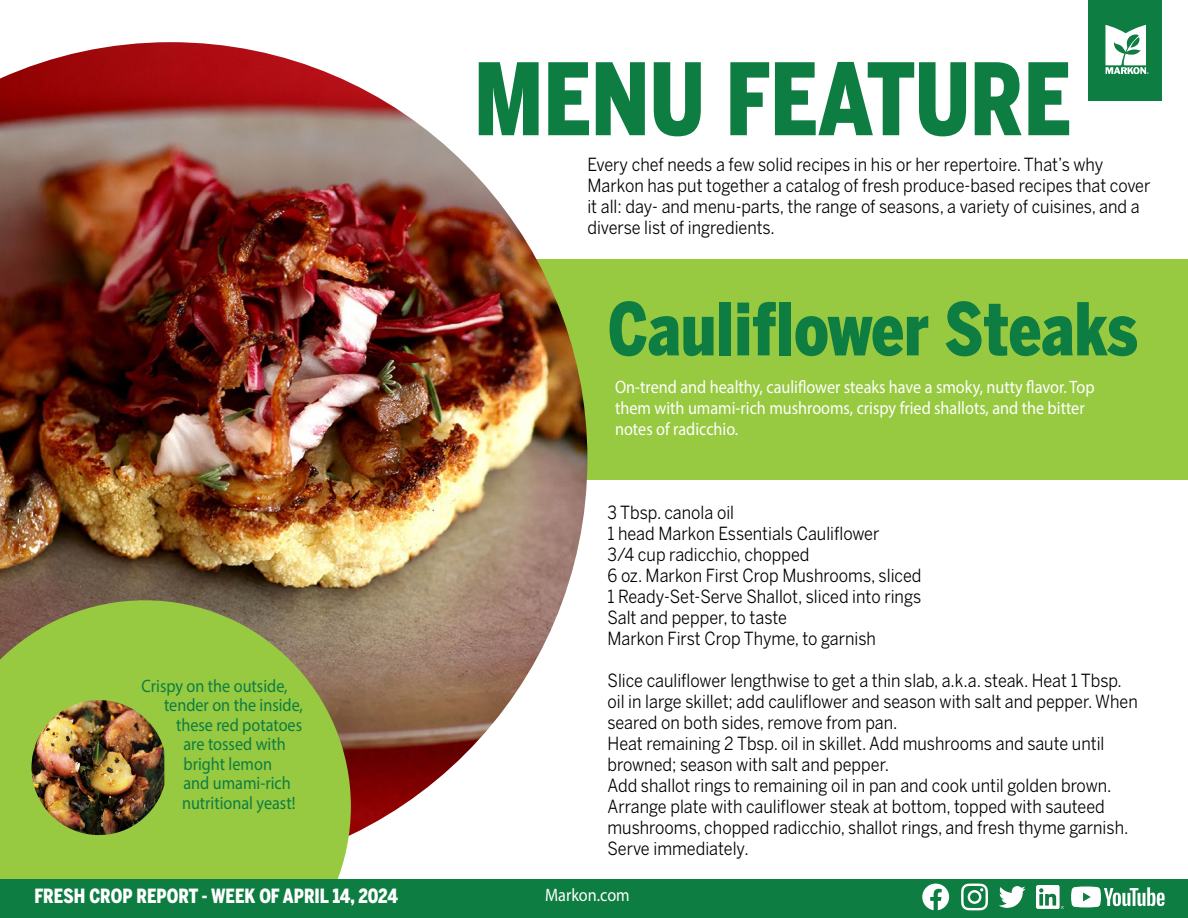
<style>
.page{position:relative;width:1188px;height:918px;background:#fff}
.page>*{position:absolute;margin:0;border:0;box-sizing:border-box;transform-origin:0 0}
.t1{font:900 98.7px "Benton Sans Cond";color:#0d7d41;scale:.9 1}
.t2{font:900 72px "Benton Sans Cond";color:#0d7d41;scale:.9 1}
.t3{font:900 19.5px "Benton Sans Cond";color:#fff;scale:.9 1}
.t4{font:18px/21px "Benton Sans";color:#000;scale:.9 1}
.t5{font:18px/21px "Myriad Pro";color:#fff;scale:.9 1}
.t6{font:18px "Myriad Pro";color:#0d7d41;scale:.9 1}
</style>
<div class="page">
<div style="left:536px;top:259px;width:652px;height:221px;background:#97c941"></div>
<img style="left:0;top:42px;width:587px;height:793px">
<svg style="left:0;top:600px;width:351px;height:279px;background:#94bb45"></svg>
<img style="left:32px;top:700px;width:132px;height:135px">
<div style="left:0;top:879px;width:1188px;height:39px;background:#0d7d41"></div>
<svg style="left:922px;top:884px;width:27px;height:26px"></svg>
<svg style="left:961px;top:884px;width:27px;height:26px"></svg>
<svg style="left:999px;top:886px;width:27px;height:22px"></svg>
<img style="left:1036px;top:886px;width:27px;height:22px">
<svg style="left:1071px;top:887px;width:94px;height:20px"></svg>
<div style="left:1089px;top:0;width:73px;height:100px;background:#0d7d41"></div>
<svg style="left:1105px;top:25px;width:44px;height:48px"></svg>
<h1 class="t1" style="left:474px;top:41px;width:665px">MENU FEATURE</h1>
<p class="t4" style="left:587px;top:154px;width:627px">Every chef needs a few solid recipes in his or her repertoire. That’s why Markon has put together a catalog of fresh produce-based recipes that cover it all: day- and menu-parts, the range of seasons, a variety of cuisines, and a diverse list of ingredients.</p>
<h2 class="t2" style="left:608px;top:287px;width:590px">Cauliflower Steaks</h2>
<p class="t6" style="left:142px;top:675px;width:164px">Crispy on the outside,</p>
<p class="t6" style="left:164px;top:694px;width:156px">tender on the inside,</p>
<p class="t6" style="left:176px;top:714px;width:142px">these red potatoes</p>
<p class="t6" style="left:184px;top:733px;width:115px">are tossed with</p>
<p class="t6" style="left:184px;top:753px;width:100px">bright lemon</p>
<p class="t6" style="left:184px;top:772px;width:121px">and umami-rich</p>
<p class="t6" style="left:182px;top:792px;width:128px">nutritional yeast!</p>
<p class="t5" style="left:615px;top:376px;width:534px">On-trend and healthy, cauliflower steaks have a smoky, nutty flavor. Top them with umami-rich mushrooms, crispy fried shallots, and the bitter notes of radicchio.</p>
<p class="t4" style="left:608px;top:502px;width:350px">3 Tbsp. canola oil<br>1 head Markon Essentials Cauliflower<br>3/4 cup radicchio, chopped<br>6 oz. Markon First Crop Mushrooms, sliced<br>1 Ready-Set-Serve Shallot, sliced into rings<br>Salt and pepper, to taste<br>Markon First Crop Thyme, to garnish</p>
<p class="t4" style="left:608px;top:670px;width:591px">Slice cauliflower lengthwise to get a thin slab, a.k.a. steak. Heat 1 Tbsp. oil in large skillet; add cauliflower and season with salt and pepper. When seared on both sides, remove from pan.<br>Heat remaining 2 Tbsp. oil in skillet. Add mushrooms and saute until browned; season with salt and pepper.<br>Add shallot rings to remaining oil in pan and cook until golden brown.<br>Arrange plate with cauliflower steak at bottom, topped with sauteed mushrooms, chopped radicchio, shallot rings, and fresh thyme garnish.<br>Serve immediately.</p>
<p class="t3" style="left:34px;top:884px;width:405px">FRESH CROP REPORT - WEEK OF APRIL 14, 2024</p>
<p class="t5" style="left:545px;top:884px;width:96px">Markon.com</p>
</div>
